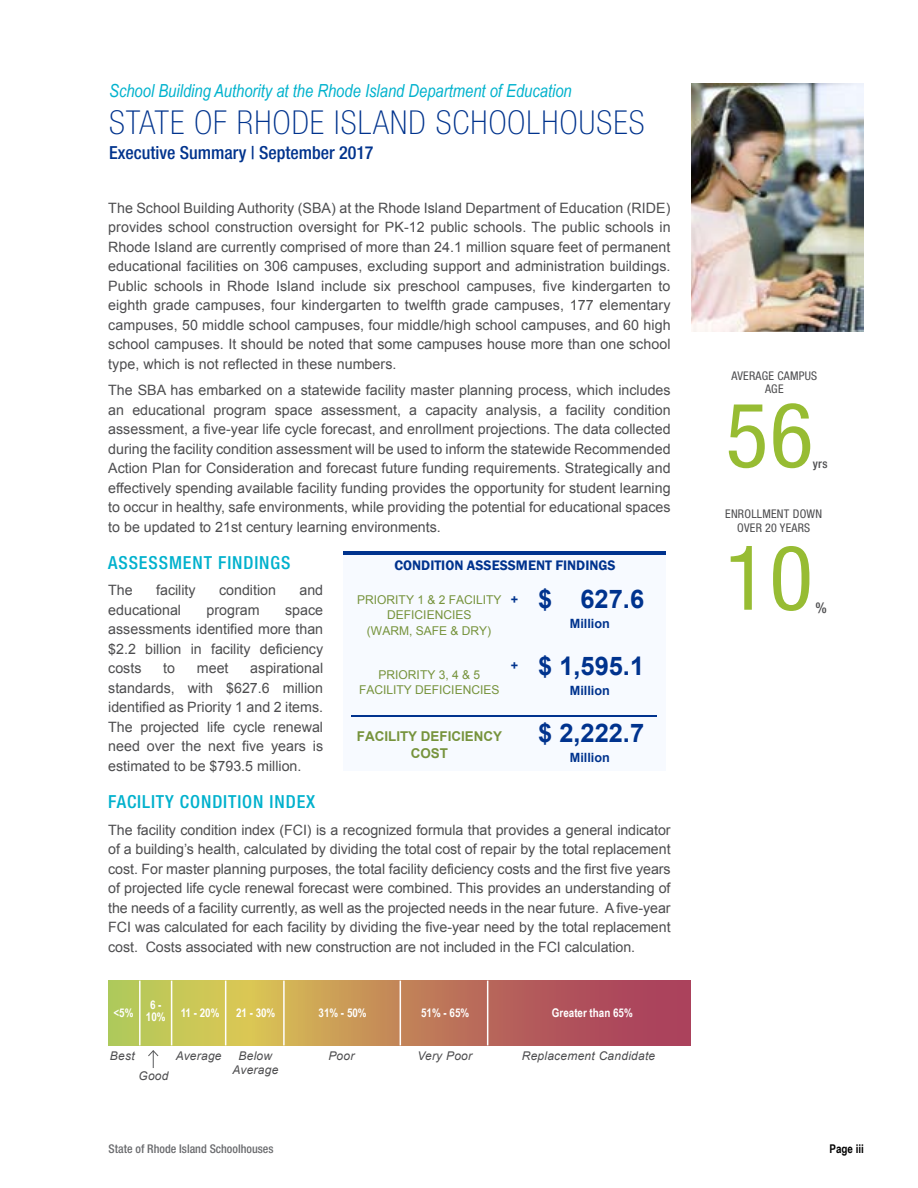
<style>
.page{position:relative;width:918px;height:1188px;background:#fff}
.page>*{position:absolute;margin:0;border:0;box-sizing:border-box;transform-origin:0 0}
.t1{font:condensed 90px "Helvetica Neue LT Std";color:#97bc33}
.t2{font:100 condensed 33px "Helvetica Neue LT Std";letter-spacing:.035em;color:#00338d}
.t3{font:700 25.65px "Arial";color:#00338e}
.t4{font:italic 18px "Arial Narrow";color:#00b2cd}
.t5{font:500 condensed 18px "Helvetica Neue LT Std";letter-spacing:.05em;color:#00b1cd}
.t6{font:500 condensed 18px "Helvetica Neue LT Std";color:#00338d}
.t7{font:500 condensed 15px "Helvetica Neue LT Std";color:#4d4d4f}
.t8{font:14.25px/19.5px "Arial";color:#4d4d4f;text-align:justify}
.t9{font:600 14.1px "Franklin Gothic";color:#00338e}
.t10{font:700 13.5px/17.4px "Arial";color:#76933c;text-align:center}
.t11{font:700 12.75px "Arial";color:#00338e}
.t12{font:12.15px/15.3px "Arial";color:#76933c;text-align:center}
.t13{font:italic 12px/13.5px "Arial";letter-spacing:.02em;color:#4d4d4f;text-align:center}
.t14{font:700 12px/12px "Arial Narrow";color:#fff;text-align:center}
.t15{font:condensed 12px/13.5px "Helvetica Neue LT Std";letter-spacing:.02em;color:#4d4d4f;text-align:center}
.t16{font:500 condensed 12px "Helvetica Neue LT Std";color:#696a6d}
.t17{font:700 12px "Arial Narrow";color:#000}
.t18{font:500 condensed 12px "Helvetica Neue LT Std";color:#4d4d4f}
</style>
<div class="page">
<svg style="left:108px;top:981px;width:582px;height:64px;background:#be8859"></svg>
<hr style="left:487px;top:981px;width:1px;height:64px;background:#fff">
<hr style="left:139px;top:981px;width:2px;height:64px;background:#fff">
<hr style="left:171px;top:981px;width:1px;height:64px;background:#fff">
<hr style="left:225px;top:981px;width:1px;height:64px;background:#fff">
<hr style="left:283px;top:981px;width:2px;height:64px;background:#fff">
<hr style="left:400px;top:981px;width:1px;height:64px;background:#fff">
<svg style="left:148px;top:1050px;width:11px;height:18px"></svg>
<div style="left:343px;top:553px;width:323px;height:218px;background:#f7faff"></div>
<hr style="left:343px;top:551px;width:323px;height:3px;background:#00338e">
<hr style="left:352px;top:715px;width:305px;height:2px;background:#00338e">
<img style="left:691px;top:84px;width:173px;height:247px">
<p class="t4" style="left:109px;top:78px;width:464px">School Building Authority at the Rhode Island Department of Education</p>
<h2 class="t2" style="left:109px;top:103px;width:537px">STATE OF RHODE ISLAND SCHOOLHOUSES</h2>
<p class="t6" style="left:109px;top:142px;width:266px">Executive Summary | September 2017</p>
<p class="t8" style="left:108px;top:198px;width:564px">The School Building Authority (SBA) at the Rhode Island Department of Education (RIDE) provides school construction oversight for PK-12 public schools. The public schools in Rhode Island are currently comprised of more than 24.1 million square feet of permanent educational facilities on 306 campuses, excluding support and administration buildings.<br>Public schools in Rhode Island include six preschool campuses, five kindergarten to eighth grade campuses, four kindergarten to twelfth grade campuses, 177 elementary campuses, 50 middle school campuses, four middle/high school campuses, and 60 high school campuses. It should be noted that some campuses house more than one school type, which is not reflected in these numbers.</p>
<p class="t8" style="left:108px;top:380px;width:564px">The SBA has embarked on a statewide facility master planning process, which includes an educational program space assessment, a capacity analysis, a facility condition assessment, a five-year life cycle forecast, and enrollment projections. The data collected during the facility condition assessment will be used to inform the statewide Recommended Action Plan for Consideration and forecast future funding requirements. Strategically and effectively spending available facility funding provides the opportunity for student learning to occur in healthy, safe environments, while providing the potential for educational spaces to be updated to 21st century learning environments.</p>
<p class="t5" style="left:108px;top:552px;width:184px">ASSESSMENT FINDINGS</p>
<p class="t8" style="left:108px;top:581px;width:26px">The</p>
<p class="t8" style="left:156px;top:581px;width:41px">facility</p>
<p class="t8" style="left:219px;top:581px;width:59px">condition</p>
<p class="t8" style="left:299px;top:581px;width:25px">and</p>
<p class="t8" style="left:108px;top:600px;width:74px">educational</p>
<p class="t8" style="left:207px;top:600px;width:55px">program</p>
<p class="t9" style="left:395px;top:557px;width:223px">CONDITION ASSESSMENT FINDINGS</p>
<p class="t12" style="left:357px;top:592px;width:146px">PRIORITY 1 &amp; 2 FACILITY<br>DEFICIENCIES<br>(WARM, SAFE &amp; DRY)</p>
<p class="t12" style="left:359px;top:667px;width:142px">PRIORITY 3, 4 &amp; 5<br>FACILITY DEFICIENCIES</p>
<p class="t10" style="left:357px;top:728px;width:147px">FACILITY DEFICIENCY<br>COST</p>
<h3 class="t3" style="left:511px;top:582px;width:135px"><sup>+</sup> $ 627.6</h3>
<p class="t11" style="left:570px;top:616px;width:42px">Million</p>
<h3 class="t3" style="left:511px;top:649px;width:135px"><sup>+</sup> $ 1,595.1</h3>
<p class="t11" style="left:570px;top:682px;width:42px">Million</p>
<h3 class="t3" style="left:538px;top:716px;width:108px">$ 2,222.7</h3>
<p class="t11" style="left:570px;top:749px;width:42px">Million</p>
<p class="t8" style="left:108px;top:600px;width:216px;text-indent:177px">space assessments identified more than $2.2 billion in facility deficiency costs</p>
<p class="t8" style="left:108px;top:659px;width:216px;text-indent:142px">aspirational standards, with $627.6 million identified as Priority 1 and 2 items.<br>The projected life cycle renewal need over the next five years is estimated to be $793.5 million.</p>
<p class="t5" style="left:108px;top:791px;width:209px">FACILITY CONDITION INDEX</p>
<p class="t8" style="left:108px;top:820px;width:564px">The facility condition index (FCI) is a recognized formula that provides a general indicator of a building’s health, calculated by dividing the total cost of repair by the total replacement cost. For master planning purposes, the total facility deficiency costs and the first five years of projected life cycle renewal forecast were combined. This provides an understanding of the needs of a facility currently, as well as the projected needs in the near future. A five-year FCI was calculated for each facility by dividing the five-year need by the total replacement cost. Costs associated with new construction are not included in the FCI calculation.</p>
<p class="t8" style="left:163px;top:659px;width:13px">to</p>
<p class="t8" style="left:197px;top:659px;width:33px">meet</p>
<p class="t14" style="left:146px;top:998px;width:21px">6 -<br>10%</p>
<p class="t14" style="left:114px;top:1006px;width:21px">&lt;5%</p>
<p class="t14" style="left:181px;top:1007px;width:40px">11 - 20%</p>
<p class="t14" style="left:236px;top:1007px;width:41px">21 - 30%</p>
<p class="t14" style="left:319px;top:1006px;width:50px">31% - 50%</p>
<p class="t14" style="left:421px;top:1006px;width:50px">51% - 65%</p>
<p class="t14" style="left:552px;top:1006px;width:82px">Greater than 65%</p>
<p class="t13" style="left:176px;top:1050px;width:47px">Average</p>
<p class="t13" style="left:328px;top:1050px;width:28px">Poor</p>
<p class="t13" style="left:417px;top:1050px;width:56px">Very Poor</p>
<p class="t13" style="left:522px;top:1050px;width:135px">Replacement Candidate</p>
<p class="t13" style="left:110px;top:1050px;width:26px">Best</p>
<p class="t13" style="left:232px;top:1050px;width:47px">Below<br>Average</p>
<p class="t13" style="left:138px;top:1069px;width:32px">Good</p>
<p class="t15" style="left:731px;top:368px;width:87px">AVERAGE CAMPUS<br>AGE</p>
<h1 class="t1" style="left:725px;top:383px;width:90px">56</h1>
<p class="t18" style="left:813px;top:457px;width:16px">yrs</p>
<p class="t15" style="left:725px;top:507px;width:98px">ENROLLMENT DOWN<br>OVER 20 YEARS</p>
<h1 class="t1" style="left:725px;top:526px;width:90px">10</h1>
<p class="t7" style="left:816px;top:599px;width:13px">%</p>
<p class="t16" style="left:109px;top:1142px;width:166px">State of Rhode Island Schoolhouses</p>
<p class="t17" style="left:830px;top:1140px;width:36px">Page iii</p>
</div>
